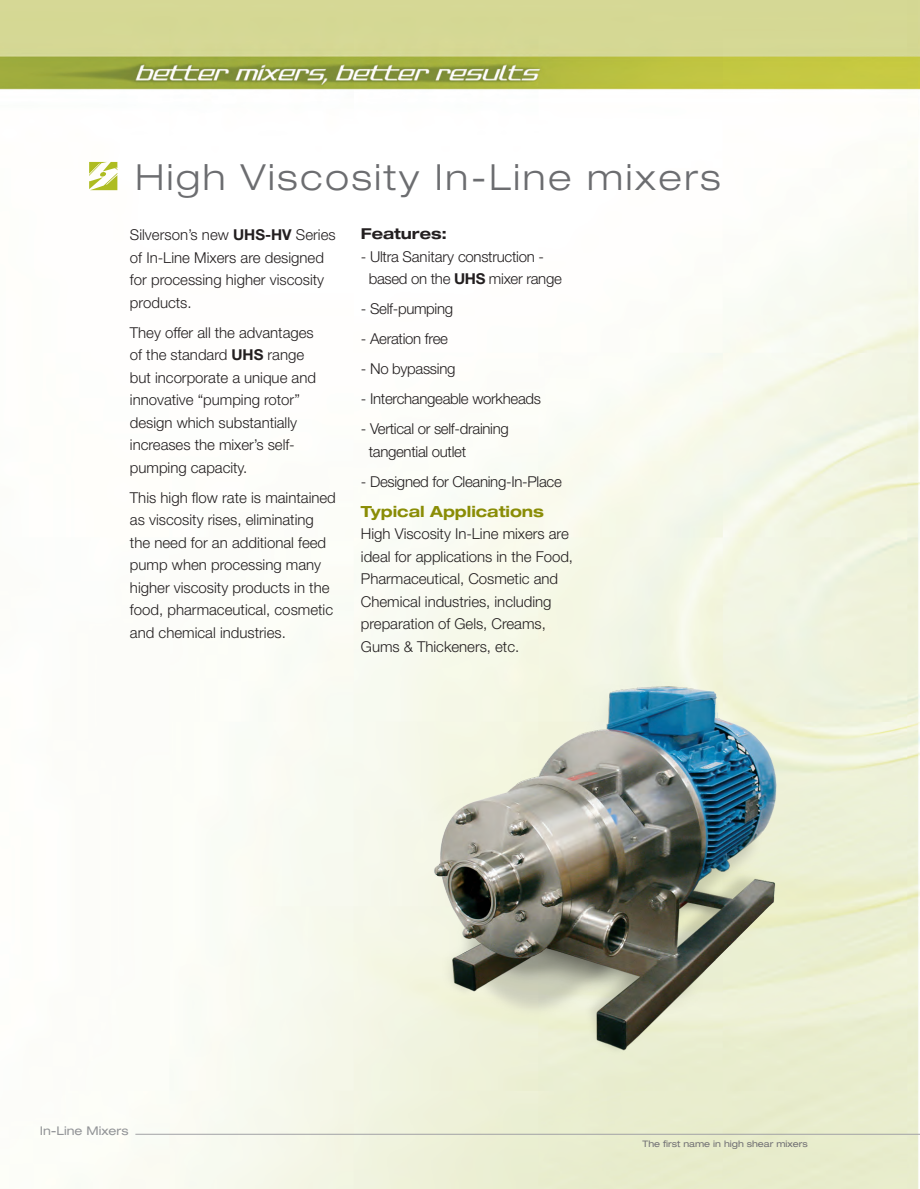
<style>
.page{position:relative;width:920px;height:1189px;background:#fff}
.page>*{position:absolute;margin:0;border:0;box-sizing:border-box;transform-origin:0 0}
.Headline{font:300 expanded 36px "Helvetica Neue LT";letter-spacing:.075em;color:#6c6d70}
.Body_Copy{font:700 expanded 15.3px "Helvetica Neue LT";color:#8a8d06}
.Body_Copy-2{font:300 15px/22.5px "Helvetica Neue LT";color:#231f20}
.Brochure_Style{font:300 15px/22.5px "Helvetica Neue LT";color:#231f20}
.Body_Copy-3{font:300 15px "Helvetica Neue LT";letter-spacing:-.02em;color:#231f20}
.Body_Copy-4{font:700 expanded 15px "Helvetica Neue LT Std";color:#231f20}
.t1{font:expanded 12px "Helvetica Neue LT";color:#939598}
.t2{font:expanded 9px "Helvetica Neue LT";color:#717074}
.s1{font-weight:700}
</style>
<div class="page">
<img style="left:0;top:0;width:920px;height:1189px">
<svg style="left:89px;top:162px;width:28px;height:28px"></svg>
<hr style="left:135px;top:1134px;width:785px;height:1px;background:#a1a1a5">
<img style="left:339px;top:669px;width:519px;height:519px">
<p class="Headline" style="left:135px;top:156px;width:586px">High Viscosity In-Line mixers</p>
<p class="Brochure_Style" style="left:130px;top:223px;width:207px">Silverson’s new <span class="s1">UHS-HV</span> Series of In-Line Mixers are designed for processing higher viscosity products.</p>
<p class="Body_Copy-2" style="left:130px;top:321px;width:187px">They offer all the advantages of the standard <span class="s1">UHS</span> range but incorporate a unique and innovative “pumping rotor” design which substantially increases the mixer’s self&shy;pumping capacity.</p>
<p class="Brochure_Style" style="left:130px;top:486px;width:207px">This high flow rate is maintained as viscosity rises, eliminating the need for an additional feed pump when processing many higher viscosity products in the food, pharmaceutical, cosmetic and chemical industries.</p>
<p class="Body_Copy-4" style="left:361px;top:224px;width:88px">Features:</p>
<p class="Body_Copy-3" style="left:361px;top:247px;width:184px">- Ultra Sanitary construction -</p>
<p class="Body_Copy-3" style="left:369px;top:270px;width:195px">based on the <span class="s1">UHS</span> mixer range</p>
<p class="Body_Copy-3" style="left:361px;top:300px;width:94px">- Self-pumping</p>
<p class="Body_Copy-3" style="left:361px;top:330px;width:88px">- Aeration free</p>
<p class="Body_Copy-3" style="left:361px;top:360px;width:96px">- No bypassing</p>
<p class="Body_Copy-3" style="left:361px;top:390px;width:182px">- Interchangeable workheads</p>
<p class="Body_Copy-3" style="left:361px;top:420px;width:149px">- Vertical or self-draining</p>
<p class="Body_Copy-3" style="left:369px;top:442px;width:99px">tangential outlet</p>
<p class="Body_Copy-3" style="left:361px;top:472px;width:202px">- Designed for Cleaning-In-Place</p>
<p class="Body_Copy" style="left:361px;top:502px;width:185px">Typical Applications</p>
<p class="Body_Copy-2" style="left:361px;top:522px;width:214px">High Viscosity In-Line mixers are ideal for applications in the Food,<br>Pharmaceutical, Cosmetic and<br>Chemical industries, including preparation of Gels, Creams,<br>Gums &amp; Thickeners, etc.</p>
<p class="t1" style="left:40px;top:1123px;width:90px">In-Line Mixers</p>
<p class="t2" style="left:642px;top:1138px;width:167px">The first name in high shear mixers</p>
</div>
